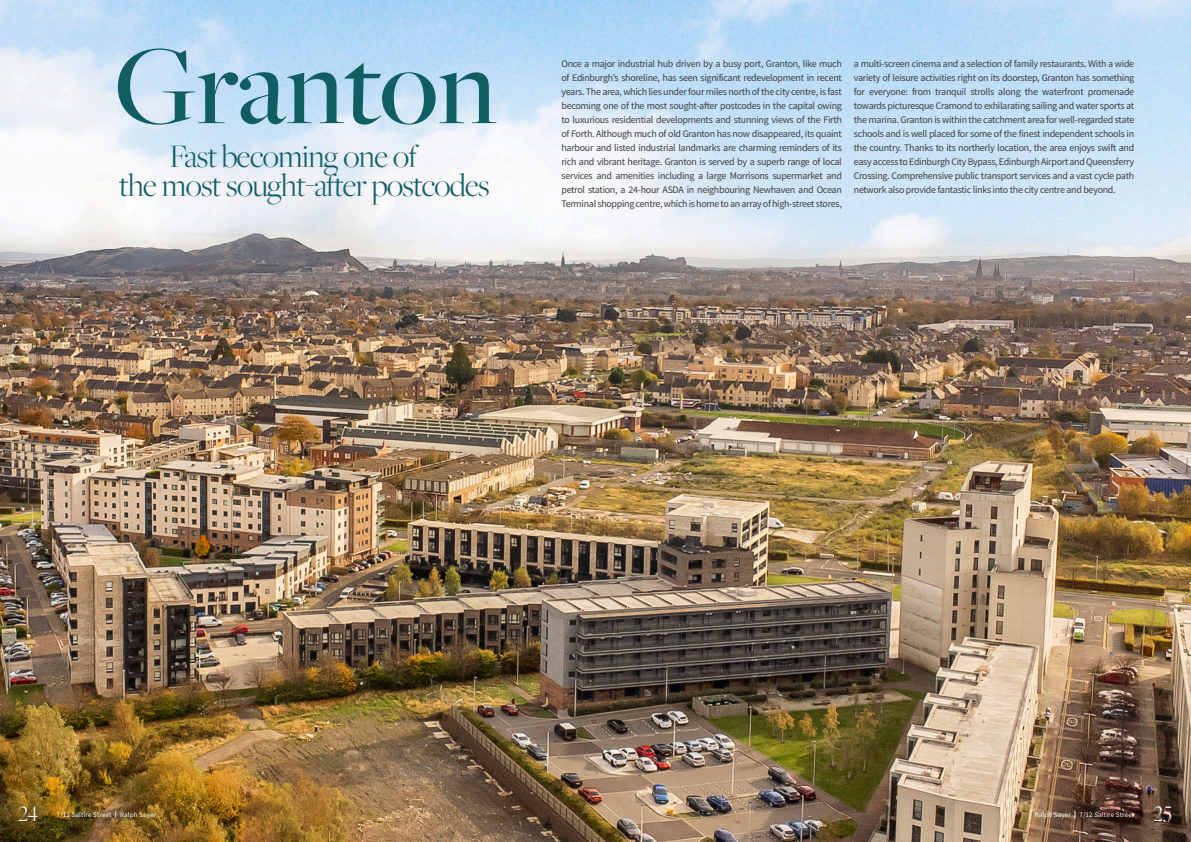
<style>
.page{position:relative;width:1191px;height:842px;background:#fff}
.page>*{position:absolute;margin:0;border:0;box-sizing:border-box;transform-origin:0 0}
.t1{font:500 116.4px "Freight Big Pro";color:#115d64}
.t2{font:300 34px "Freight Big Pro";letter-spacing:-.02em;color:#115d64}
.t3{font:300 23px "Freight Big Pro";color:#fff}
.t4{font:10px/14px "Source Sans Pro";letter-spacing:-.03em;color:#3e3e3f;text-align:justify}
.t5{font:7px "Source Sans Pro";letter-spacing:.02em;color:#fff}
.s1{font-weight:900}
</style>
<div class="page">
<img style="left:0;top:0;width:1191px;height:842px">
<p class="t1" style="left:115px;top:10px;width:383px">Granton</p>
<p class="t4" style="left:561px;top:57px;width:282px">Once a major industrial hub driven by a busy port, Granton, like much of Edinburgh’s shoreline, has seen significant redevelopment in recent years. The area, which lies under four miles north of the city centre, is fast becoming one of the most sought-after postcodes in the capital owing to luxurious residential developments and stunning views of the Firth of Forth. Although much of old Granton has now disappeared, its quaint harbour and listed industrial landmarks are charming reminders of its rich and vibrant heritage. Granton is served by a superb range of local services and amenities including a large Morrisons supermarket and petrol station, a 24-hour ASDA in neighbouring Newhaven and Ocean Terminal shopping centre, which is home to an array of high-street stores,</p>
<p class="t4" style="left:854px;top:57px;width:282px">a multi-screen cinema and a selection of family restaurants. With a wide variety of leisure activities right on its doorstep, Granton has something for everyone: from tranquil strolls along the waterfront promenade towards picturesque Cramond to exhilarating sailing and water sports at the marina. Granton is within the catchment area for well-regarded state schools and is well placed for some of the finest independent schools in the country. Thanks to its northerly location, the area enjoys swift and easy access to Edinburgh City Bypass, Edinburgh Airport and Queensferry Crossing. Comprehensive public transport services and a vast cycle path network also provide fantastic links into the city centre and beyond.</p>
<p class="t2" style="left:169px;top:134px;width:249px">Fast becoming one of</p>
<p class="t2" style="left:119px;top:163px;width:372px">the most sought-after postcodes</p>
<h3 class="t3" style="left:18px;top:798px;width:21px">24</h3>
<p class="t5" style="left:1034px;top:810px;width:38px">Ralph Sayer</p>
<h3 class="t3" style="left:1153px;top:798px;width:20px">25</h3>
<p class="t5" style="left:57px;top:810px;width:101px">7/12 Saltire Street <span class="s1">|</span> Ralph Sayer</p>
<p class="t5" style="left:1074px;top:810px;width:62px"><span class="s1">|</span> 7/12 Saltire Street</p>
</div>
